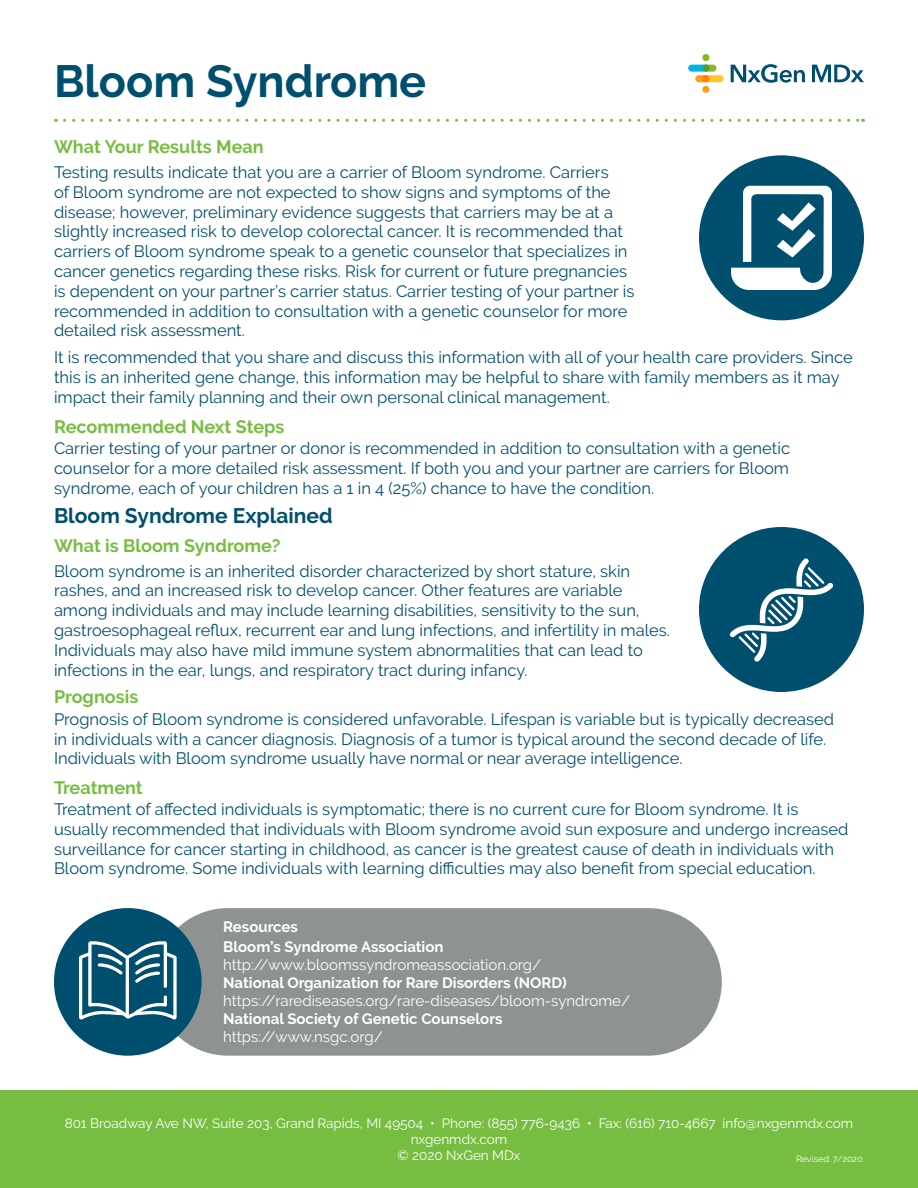
<style>
.page{position:relative;width:918px;height:1188px;background:#fff}
.page>*{position:absolute;margin:0;border:0;box-sizing:border-box;transform-origin:0 0}
.t1{font:700 45px "Raleway";color:#014f6e}
.t2{font:700 21px "Raleway";color:#014f6e}
.t3{font:700 18px "Raleway";color:#77bd42}
.t4{font:16.5px/19.8px "Raleway";color:#014f6e}
.t5{font:15px "Raleway";color:#fff}
.t6{font:700 15px "Raleway";color:#fff}
.t7{font:13.5px/16.2px "Raleway";color:#fff;text-align:center}
.t8{font:9px "Raleway";color:#fff}
</style>
<div class="page">
<div style="left:154px;top:908px;width:568px;height:148px;background:#8f9293;border-radius:74px"></div>
<div style="left:54px;top:908px;width:148px;height:148px;background:#014f6e;border-radius:50%"></div>
<svg style="left:79px;top:941px;width:98px;height:78px"></svg>
<div style="left:0;top:1091px;width:918px;height:97px;background:#77bd42"></div>
<svg style="left:812px;top:65px;width:52px;height:17px"></svg>
<svg style="left:731px;top:64px;width:74px;height:19px"></svg>
<svg style="left:688px;top:65px;width:36px;height:17px"></svg>
<div style="left:702px;top:54px;width:7px;height:7px;background:#82bb27;border-radius:50%"></div>
<div style="left:702px;top:86px;width:7px;height:7px;background:#ff9d1b;border-radius:50%"></div>
<div style="left:702px;top:65px;width:7px;height:7px;background:#589b31;border-radius:50%"></div>
<div style="left:702px;top:75px;width:7px;height:7px;background:#ff8200;border-radius:50%"></div>
<div style="left:699px;top:527px;width:165px;height:165px;background:#014f6e;border-radius:50%"></div>
<svg style="left:730px;top:558px;width:103px;height:104px"></svg>
<div style="left:699px;top:155px;width:165px;height:165px;background:#014f6e;border-radius:50%"></div>
<svg style="left:731px;top:186px;width:101px;height:104px"></svg>
<svg style="left:64px;top:119px;width:799px;height:3px"></svg>
<p class="t1" style="left:54px;top:55px;width:374px">Bloom Syndrome</p>
<p class="t3" style="left:54px;top:137px;width:211px">What Your Results Mean</p>
<p class="t4" style="left:54px;top:162px;width:582px">Testing results indicate that you are a carrier of Bloom syndrome. Carriers<br>of Bloom syndrome are not expected to show signs and symptoms of the disease; however, preliminary evidence suggests that carriers may be at a slightly increased risk to develop colorectal cancer. It is recommended that carriers of Bloom syndrome speak to a genetic counselor that specializes in cancer genetics regarding these risks. Risk for current or future pregnancies is dependent on your partner’s carrier status. Carrier testing of your partner is recommended in addition to consultation with a genetic counselor for more detailed risk assessment.</p>
<p class="t4" style="left:54px;top:347px;width:800px">It is recommended that you share and discuss this information with all of your health care providers. Since this is an inherited gene change, this information may be helpful to share with family members as it may impact their family planning and their own personal clinical management.</p>
<p class="t3" style="left:54px;top:416px;width:232px">Recommended Next Steps</p>
<p class="t4" style="left:54px;top:438px;width:738px;text-align:justify">Carrier testing of your partner or donor is recommended in addition to consultation with a genetic counselor for a more detailed risk assessment. If both you and your partner are carriers for Bloom syndrome, each of your children has a 1 in 4 (25%) chance to have the condition.</p>
<p class="t2" style="left:54px;top:504px;width:280px">Bloom Syndrome Explained</p>
<p class="t3" style="left:54px;top:535px;width:228px">What is Bloom Syndrome?</p>
<p class="t4" style="left:54px;top:561px;width:618px">Bloom syndrome is an inherited disorder characterized by short stature, skin rashes, and an increased risk to develop cancer. Other features are variable among individuals and may include learning disabilities, sensitivity to the sun, gastroesophageal reflux, recurrent ear and lung infections, and infertility in males.<br>Individuals may also have mild immune system abnormalities that can lead to infections in the ear, lungs, and respiratory tract during infancy.</p>
<p class="t3" style="left:54px;top:687px;width:86px">Prognosis</p>
<p class="t4" style="left:54px;top:709px;width:782px">Prognosis of Bloom syndrome is considered unfavorable. Lifespan is variable but is typically decreased in individuals with a cancer diagnosis. Diagnosis of a tumor is typical around the second decade of life.<br>Individuals with Bloom syndrome usually have normal or near average intelligence.</p>
<p class="t3" style="left:54px;top:777px;width:90px">Treatment</p>
<p class="t4" style="left:54px;top:799px;width:796px">Treatment of affected individuals is symptomatic; there is no current cure for Bloom syndrome. It is usually recommended that individuals with Bloom syndrome avoid sun exposure and undergo increased surveillance for cancer starting in childhood, as cancer is the greatest cause of death in individuals with Bloom syndrome. Some individuals with learning difficulties may also benefit from special education.</p>
<p class="t6" style="left:223px;top:919px;width:76px">Resources</p>
<p class="t6" style="left:223px;top:939px;width:222px">Bloom’s Syndrome Association</p>
<p class="t5" style="left:223px;top:956px;width:319px">http://www.bloomssyndromeassociation.org/</p>
<p class="t6" style="left:223px;top:975px;width:345px">National Organization for Rare Disorders (NORD)</p>
<p class="t5" style="left:223px;top:992px;width:408px">https://rarediseases.org/rare-diseases/bloom-syndrome/</p>
<p class="t6" style="left:223px;top:1011px;width:281px">National Society of Genetic Counselors</p>
<p class="t5" style="left:223px;top:1028px;width:161px">https://www.nsgc.org/</p>
<p class="t7" style="left:65px;top:1115px;width:790px">801 Broadway Ave NW, Suite 203, Grand Rapids, MI 49504 • Phone: (855) 776-9436 • Fax: (616) 710-4667 info@nxgenmdx.com nxgenmdx.com</p>
<p class="t7" style="left:398px;top:1147px;width:124px">© 2020 NxGen MDx</p>
<p class="t8" style="left:796px;top:1154px;width:68px">Revised: 7/2020</p>
</div>
